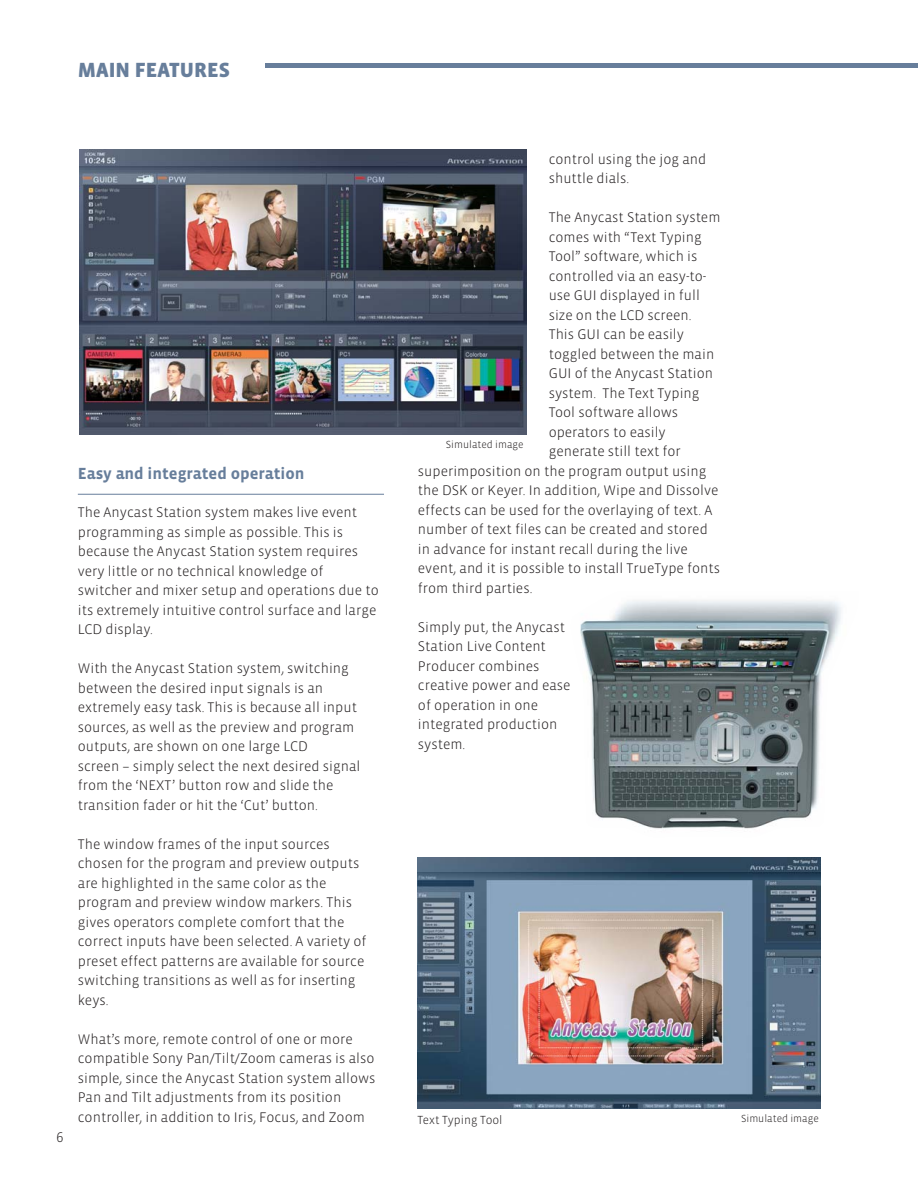
<style>
.page{position:relative;width:918px;height:1188px;background:#fff}
.page>*{position:absolute;margin:0;border:0;box-sizing:border-box;transform-origin:0 0}
.t1{font:900 21px "Vista Sans";color:#677e9b}
.t2{font:700 16.5px "Vista Sans";color:#677e9b}
.t3{font:300 14.25px/19.5px "Vista Sans";color:#231f20}
.t4{font:300 12px "Vista Sans";color:#231f20}
.t5{font:300 10.5px "Vista Sans";color:#231f20}
</style>
<div class="page">
<img style="left:418px;top:857px;width:402px;height:252px">
<hr style="left:78px;top:494px;width:306px;height:1px;background:#677e9b">
<hr style="left:265px;top:64px;width:653px;height:4px;background:#677e9b">
<img style="left:79px;top:150px;width:447px;height:284px">
<img style="left:580px;top:600px;width:261px;height:229px">
<h1 class="t1" style="left:78px;top:62px;width:154px">MAIN FEATURES</h1>
<p class="t3" style="left:57px;top:1129px;width:9px">6</p>
<p class="t2" style="left:78px;top:467px;width:228px">Easy and integrated operation</p>
<p class="t3" style="left:78px;top:504px;width:302px">The Anycast Station system makes live event programming as simple as possible. This is because the Anycast Station system requires very little or no technical knowledge of switcher and mixer setup and operations due to its extremely intuitive control surface and large LCD display.</p>
<p class="t3" style="left:78px;top:660px;width:284px">With the Anycast Station system, switching between the desired input signals is an extremely easy task. This is because all input sources, as well as the preview and program outputs, are shown on one large LCD<br>screen – simply select the next desired signal from the ‘NEXT’ button row and slide the transition fader or hit the ‘Cut’ button.</p>
<p class="t3" style="left:78px;top:836px;width:290px">The window frames of the input sources chosen for the program and preview outputs are highlighted in the same color as the program and preview window markers. This gives operators complete comfort that the correct inputs have been selected. A variety of preset effect patterns are available for source switching transitions as well as for inserting keys.</p>
<p class="t3" style="left:78px;top:1031px;width:299px">What’s more, remote control of one or more compatible Sony Pan/Tilt/Zoom cameras is also simple, since the Anycast Station system allows Pan and Tilt adjustments from its position controller, in addition to Iris, Focus, and Zoom</p>
<p class="t3" style="left:549px;top:151px;width:159px">control using the jog and shuttle dials.</p>
<p class="t3" style="left:549px;top:209px;width:173px">The Anycast Station system</p>
<p class="t3" style="left:549px;top:229px;width:155px">comes with “Text Typing</p>
<p class="t3" style="left:549px;top:248px;width:150px">Tool” software, which is</p>
<p class="t3" style="left:549px;top:268px;width:159px">controlled via an easy-to-</p>
<p class="t3" style="left:549px;top:287px;width:153px">use GUI displayed in full</p>
<p class="t3" style="left:549px;top:307px;width:144px">size on the LCD screen.</p>
<p class="t3" style="left:549px;top:326px;width:137px">This GUI can be easily</p>
<p class="t3" style="left:549px;top:346px;width:167px">toggled between the main</p>
<p class="t3" style="left:549px;top:365px;width:166px">GUI of the Anycast Station</p>
<p class="t3" style="left:549px;top:385px;width:152px">system. The Text Typing</p>
<p class="t3" style="left:549px;top:404px;width:131px">Tool software allows</p>
<p class="t3" style="left:549px;top:424px;width:119px">operators to easily</p>
<p class="t3" style="left:549px;top:443px;width:134px">generate still text for</p>
<p class="t3" style="left:418px;top:463px;width:290px">superimposition on the program output using</p>
<p class="t3" style="left:418px;top:482px;width:302px">the DSK or Keyer. In addition, Wipe and Dissolve</p>
<p class="t3" style="left:418px;top:502px;width:296px">effects can be used for the overlaying of text. A</p>
<p class="t3" style="left:418px;top:521px;width:291px">number of text files can be created and stored</p>
<p class="t3" style="left:418px;top:541px;width:271px">in advance for instant recall during the live</p>
<p class="t3" style="left:418px;top:560px;width:304px">event, and it is possible to install TrueType fonts</p>
<p class="t3" style="left:418px;top:580px;width:116px">from third parties.</p>
<p class="t3" style="left:418px;top:619px;width:154px">Simply put, the Anycast<br>Station Live Content<br>Producer combines creative power and ease of operation in one integrated production system.</p>
<p class="t5" style="left:446px;top:440px;width:79px">Simulated image</p>
<p class="t4" style="left:418px;top:1115px;width:87px">Text Typing Tool</p>
<p class="t5" style="left:741px;top:1115px;width:79px">Simulated image</p>
</div>
